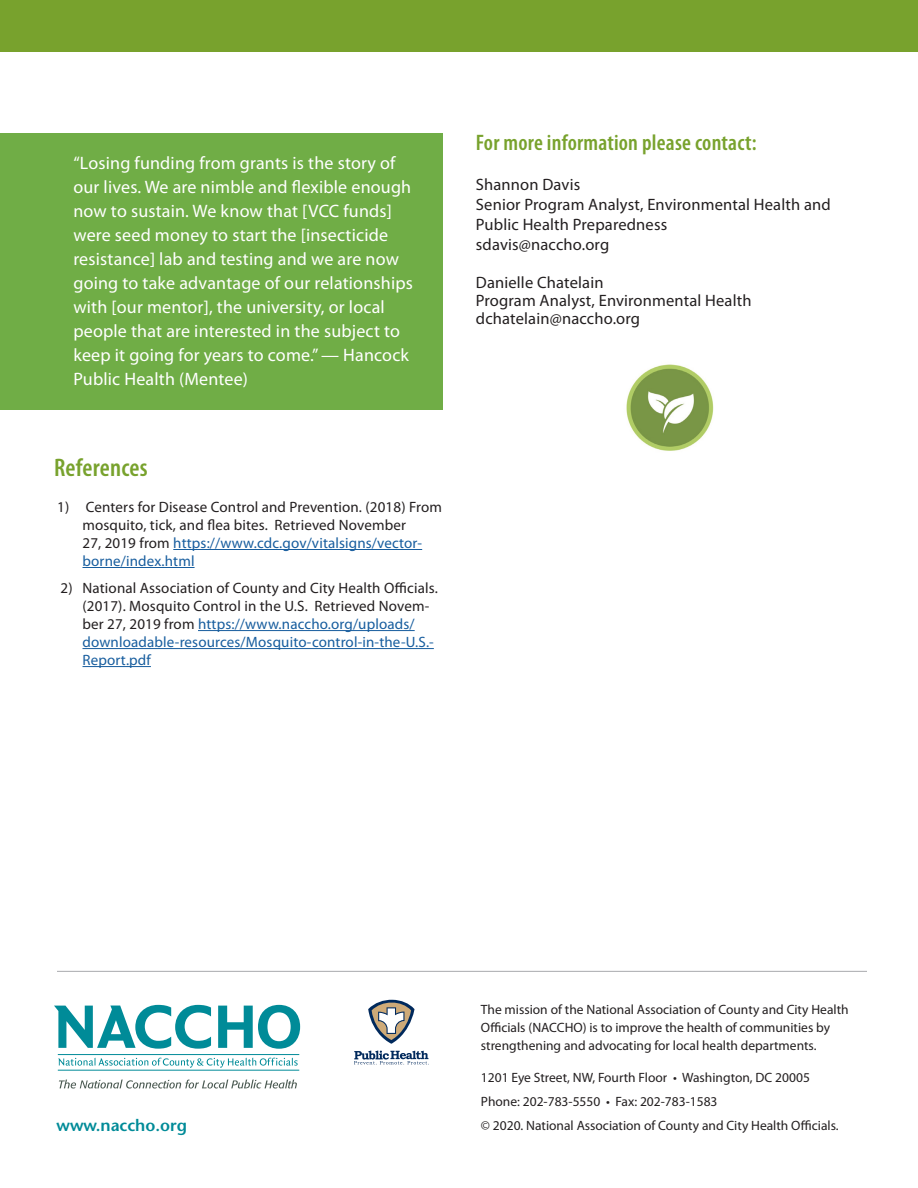
<style>
.page{position:relative;width:918px;height:1188px;background:#fff}
.page>*{position:absolute;margin:0;border:0;box-sizing:border-box;transform-origin:0 0}
.C{font:600 condensed 25.5px "Myriad Pro";letter-spacing:.01em;color:#78a22d}
.C-2{font:600 condensed 22.5px "Myriad Pro";letter-spacing:.01em;color:#78a22d}
.C-3{font:18px/24px "Myriad Pro";letter-spacing:.01em;color:#fff}
.C-4{font:16.5px/19.8px "Myriad Pro";letter-spacing:.01em;color:#231f20}
.t1{font:600 16.5px "Stone Sans";color:#008b98}
.C-5{font:15px/18px "Myriad Pro";letter-spacing:.01em;color:#231f20}
.copyright{font:13.5px/18px "Myriad Pro";color:#231f20}
.s1{color:#175d9e}
</style>
<div class="page">
<svg style="left:59px;top:1079px;width:238px;height:10px"></svg>
<svg style="left:54px;top:1005px;width:157px;height:44px"></svg>
<svg style="left:218px;top:1005px;width:82px;height:44px"></svg>
<svg style="left:58px;top:1058px;width:240px;height:10px"></svg>
<hr style="left:58px;top:1054px;width:241px;height:1px;background:#008b98">
<hr style="left:58px;top:1070px;width:241px;height:1px;background:#008b98">
<svg style="left:354px;top:1051px;width:75px;height:14px"></svg>
<svg style="left:368px;top:1000px;width:47px;height:44px"></svg>
<hr style="left:57px;top:971px;width:810px;height:1px;background:#a8a9ad">
<hr style="left:173px;top:549px;width:249px;height:1px;background:#175d9e">
<hr style="left:82px;top:567px;width:113px;height:1px;background:#175d9e">
<hr style="left:198px;top:630px;width:217px;height:1px;background:#175d9e">
<hr style="left:82px;top:648px;width:352px;height:1px;background:#175d9e">
<hr style="left:82px;top:666px;width:69px;height:1px;background:#175d9e">
<div style="left:0;top:0;width:918px;height:52px;background:#78a22d"></div>
<div style="left:0;top:134px;width:442px;height:276px;background:#70ad46"></div>
<img style="left:626px;top:364px;width:88px;height:87px">
<p class="C-3" style="left:73px;top:151px;width:341px">“Losing funding from grants is the story of our lives. We are nimble and flexible enough now to sustain. We know that [VCC funds] were seed money to start the [insecticide resistance] lab and testing and we are now going to take advantage of our relationships with [our mentor], the university, or local people that are interested in the subject to keep it going for years to come.” — Hancock Public Health (Mentee)</p>
<p class="C" style="left:54px;top:452px;width:95px">References</p>
<p class="C-5" style="left:82px;top:498px;width:361px;text-indent:-25px">1) Centers for Disease Control and Prevention. (2018) From mosquito, tick, and flea bites. Retrieved November<br>27, 2019 from <span class="s1">https://www.cdc.gov/vitalsigns/vector&shy;borne/index.html</span></p>
<p class="C-5" style="left:82px;top:579px;width:357px;text-indent:-22px">2) National Association of County and City Health Officials. (2017). Mosquito Control in the U.S. Retrieved Novem&shy;ber 27, 2019 from <span class="s1">https://www.naccho.org/uploads/ downloadable-resources/Mosquito-control-in-the-U.S.- Report.pdf</span></p>
<p class="C-2" style="left:476px;top:129px;width:282px">For more information please contact:</p>
<p class="C-4" style="left:476px;top:175px;width:106px">Shannon Davis</p>
<p class="C-4" style="left:476px;top:195px;width:356px">Senior Program Analyst, Environmental Health and<br>Public Health Preparedness</p>
<p class="C-4" style="left:476px;top:234px;width:135px">sdavis@naccho.org</p>
<p class="C-4" style="left:476px;top:272px;width:129px">Danielle Chatelain</p>
<p class="C-4" style="left:476px;top:290px;width:277px">Program Analyst, Environmental Health</p>
<p class="C-4" style="left:476px;top:308px;width:166px">dchatelain@naccho.org</p>
<p class="copyright" style="left:481px;top:1001px;width:369px">The mission of the National Association of County and City Health<br>Officials (NACCHO) is to improve the health of communities by strengthening and advocating for local health departments.</p>
<p class="copyright" style="left:481px;top:1068px;width:331px">1201 Eye Street, NW, Fourth Floor • Washington, DC 20005</p>
<p class="copyright" style="left:481px;top:1092px;width:238px">Phone: 202-783-5550 • Fax: 202-783-1583</p>
<p class="t1" style="left:57px;top:1116px;width:132px">www.naccho.org</p>
<p class="copyright" style="left:481px;top:1116px;width:359px">© 2020. National Association of County and City Health Officials.</p>
</div>
